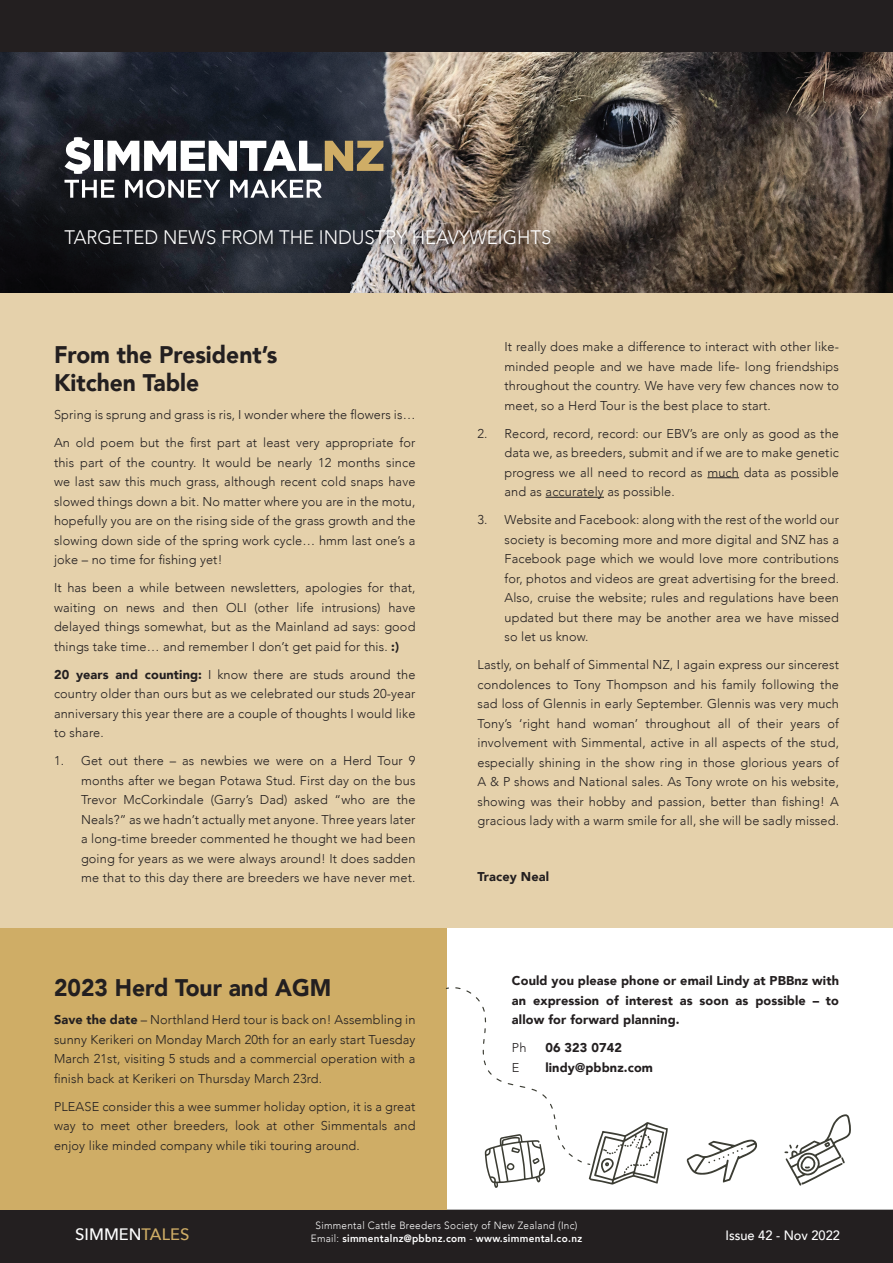
<style>
.page{position:relative;width:893px;height:1263px;background:#fff}
.page>*{position:absolute;margin:0;border:0;box-sizing:border-box;transform-origin:0 0}
.t1{font:900 24px/28.8px "Avenir";color:#231f20;scale:.95 1}
.t2{font:300 19.5px "Avenir";color:#fff;scale:.95 1}
.t3{font:500 16.5px "Avenir Next";color:#fff}
.t4{font:500 13.5px "Avenir";color:#fff;scale:.95 1}
.t5{font:300 12.75px/19.5px "Avenir";letter-spacing:.01em;color:#231f20;text-align:justify}
.t6{font:900 12.75px/19.5px "Avenir";letter-spacing:.01em;color:#231f20;text-align:justify}
.t7{font:300 10.5px "Avenir";letter-spacing:.03em;color:#fff;scale:.95 1}
.t8{font:800 10.5px "Avenir";letter-spacing:.03em;color:#fff;scale:.95 1}
.s1{font-weight:900}
.s2{color:#cfad66}
.s3{font-weight:300}
</style>
<div class="page">
<div style="left:0;top:1210px;width:893px;height:53px;background:#231f20"></div>
<div style="left:0;top:927px;width:446px;height:283px;background:#cfad66"></div>
<div style="left:0;top:293px;width:893px;height:634px;background:#e5d1ab"></div>
<img style="left:0;top:51px;width:893px;height:242px">
<svg style="left:62px;top:227px;width:500px;height:29px;background:#454142"></svg>
<div style="left:0;top:0;width:893px;height:51px;background:#231f20"></div>
<div style="left:94px;top:141px;width:9px;height:30px;background:#fff"></div>
<svg style="left:107px;top:140px;width:276px;height:31px"></svg>
<svg style="left:64px;top:180px;width:50px;height:18px"></svg>
<svg style="left:125px;top:179px;width:95px;height:19px"></svg>
<svg style="left:65px;top:137px;width:26px;height:37px"></svg>
<svg style="left:230px;top:180px;width:92px;height:18px"></svg>
<hr style="left:707px;top:477px;width:32px;height:1px;background:#231f20">
<hr style="left:546px;top:497px;width:58px;height:1px;background:#231f20">
<svg style="left:784px;top:1114px;width:67px;height:72px"></svg>
<svg style="left:446px;top:986px;width:222px;height:202px"></svg>
<svg style="left:687px;top:1139px;width:71px;height:43px"></svg>
<h2 class="t2" style="left:64px;top:226px;width:514px">TARGETED NEWS FROM THE INDUSTRY HEAVYWEIGHTS</h2>
<h1 class="t1" style="left:54px;top:339px;width:237px">From the President’s<br>Kitchen Table</h1>
<p class="t5" style="left:54px;top:401px;width:363px;line-height:28px">Spring is sprung and grass is ris, I wonder where the flowers is…<br>An old poem but the first part at least very appropriate for</p>
<p class="t5" style="left:54px;top:453px;width:363px">this part of the country. It would be nearly 12 months since we last saw this much grass, although recent cold snaps have slowed things down a bit. No matter where you are in the motu, hopefully you are on the rising side of the grass growth and the slowing down side of the spring work cycle… hmm last one’s a joke – no time for fishing yet!</p>
<p class="t5" style="left:54px;top:578px;width:363px">It has been a while between newsletters, apologies for that, waiting on news and then OLI (other life intrusions) have delayed things somewhat, but as the Mainland ad says: good things take time… and remember I don’t get paid for this. <span class="s1">:)</span></p>
<p class="t5" style="left:54px;top:665px;width:363px"><span class="s1">20 years and counting:</span> I know there are studs around the country older than ours but as we celebrated our studs 20-year anniversary this year there are a couple of thoughts I would like to share.</p>
<p class="t5" style="left:81px;top:751px;width:336px;text-indent:-27px">1. Get out there – as newbies we were on a Herd Tour 9 months after we began Potawa Stud. First day on the bus Trevor McCorkindale (Garry’s Dad) asked “who are the Neals?” as we hadn’t actually met anyone. Three years later a long-time breeder commented he thought we had been going for years as we were always around! It does sadden me that to this day there are breeders we have never met.</p>
<h1 class="t1" style="left:54px;top:973px;width:293px">2023 Herd Tour and AGM</h1>
<p class="t5" style="left:54px;top:1010px;width:363px"><span class="s1">Save the date</span> – Northland Herd tour is back on! Assembling in sunny Kerikeri on Monday March 20th for an early start Tuesday March 21st, visiting 5 studs and a commercial operation with a finish back at Kerikeri on Thursday March 23rd.</p>
<p class="t5" style="left:54px;top:1097px;width:363px">PLEASE consider this a wee summer holiday option, it is a great way to meet other breeders, look at other Simmentals and enjoy like minded company while tiki touring around.</p>
<p class="t5" style="left:504px;top:337px;width:336px">It really does make a difference to interact with other like&shy;minded people and we have made life- long friendships throughout the country. We have very few chances now to meet, so a Herd Tour is the best place to start.</p>
<p class="t5" style="left:504px;top:424px;width:336px;text-indent:-27px">2. Record, record, record: our EBV’s are only as good as the data we, as breeders, submit and if we are to make genetic progress we all need to record as much data as possible and as accurately as possible.</p>
<p class="t5" style="left:504px;top:510px;width:336px;text-indent:-27px">3. Website and Facebook: along with the rest of the world our society is becoming more and more digital and SNZ has a Facebook page which we would love more contributions for, photos and videos are great advertising for the breed.<br>Also, cruise the website; rules and regulations have been updated but there may be another area we have missed so let us know.</p>
<p class="t5" style="left:477px;top:655px;width:363px">Lastly, on behalf of Simmental NZ, I again express our sincerest condolences to Tony Thompson and his family following the sad loss of Glennis in early September. Glennis was very much Tony’s ‘right hand woman’ throughout all of their years of involvement with Simmental, active in all aspects of the stud, especially shining in the show ring in those glorious years of A &amp; P shows and National sales. As Tony wrote on his website, showing was their hobby and passion, better than fishing! A gracious lady with a warm smile for all, she will be sadly missed.</p>
<p class="t6" style="left:477px;top:867px;width:73px">Tracey Neal</p>
<p class="t6" style="left:512px;top:971px;width:329px">Could you please phone or email Lindy at PBBnz with an expression of interest as soon as possible – to allow for forward planning.</p>
<p class="t5" style="left:512px;top:1038px;width:16px">Ph</p>
<p class="t6" style="left:545px;top:1038px;width:78px">06 323 0742</p>
<p class="t5" style="left:512px;top:1057px;width:9px">E</p>
<p class="t6" style="left:545px;top:1057px;width:109px">lindy@pbbnz.com</p>
<p class="t7" style="left:316px;top:1219px;width:277px">Simmental Cattle Breeders Society of New Zealand (Inc)</p>
<p class="t3" style="left:75px;top:1220px;width:116px">SIMMEN<span class="s2">TALES</span></p>
<p class="t8" style="left:311px;top:1230px;width:287px"><span class="s3">Email:</span> simmentalnz@pbbnz.com <span class="s3">-</span> www.simmental.co.nz</p>
<p class="t4" style="left:725px;top:1224px;width:122px">Issue 42 - Nov 2022</p>
</div>
